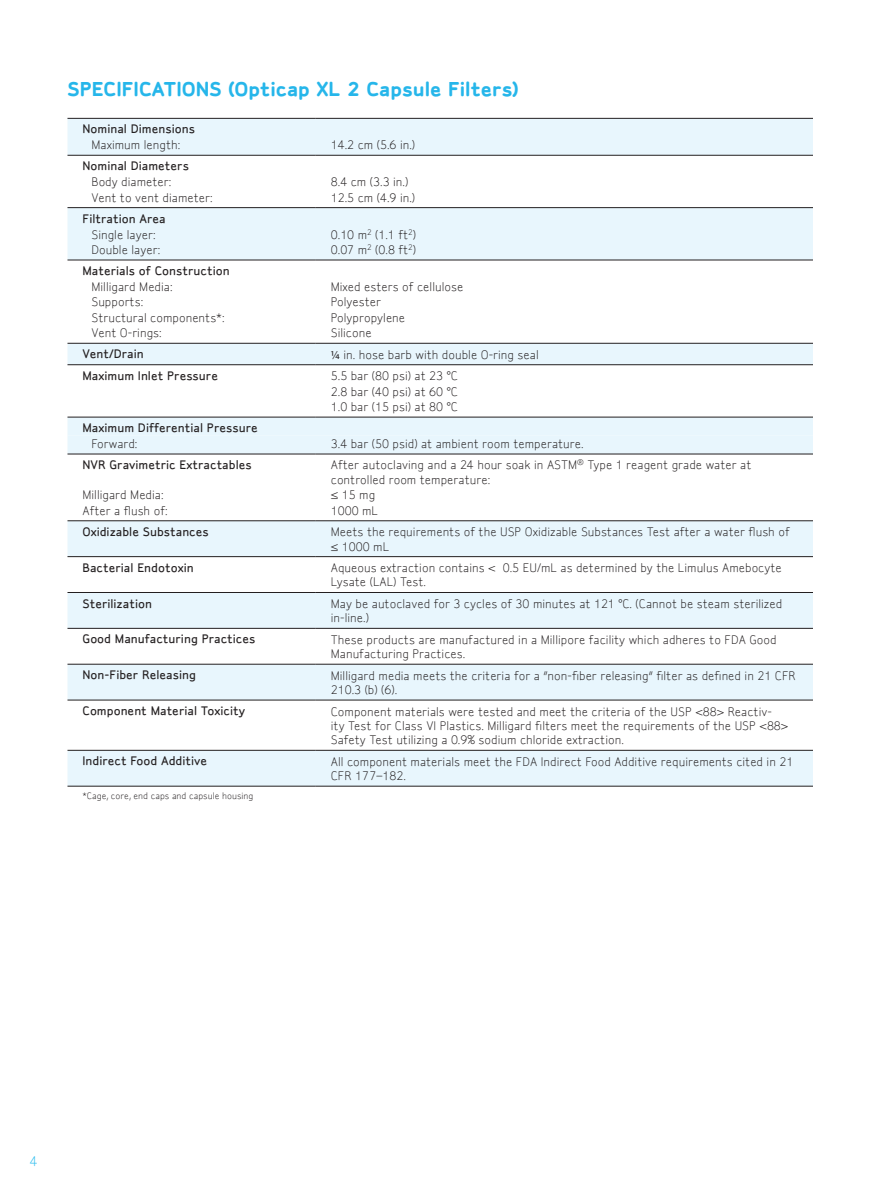
<style>
.page{position:relative;width:891px;height:1188px;background:#fff}
.page>*{position:absolute;margin:0;border:0;box-sizing:border-box;transform-origin:0 0}
.ParagraphHeader1-Dar{font:700 19.5px "Millipore Sylvia XO";color:#26b6ea}
.t1{font:13.5px "Millipore Sylvia XO";color:#2ebdee}
.Table_text_bold{font:12px/14.4px "Millipore Sylvia XO";color:#231f20}
.Table_text_bold-2{font:500 12px "Millipore Sylvia XO";color:#231f20}
.Table_text{font:12px "Millipore Sylvia XO";color:#231f20}
.Table_text_indented{font:12px "Millipore Sylvia XO";color:#231f20}
.Table_text_bold-3{font:9px "Millipore Sylvia XO";color:#231f20}
.s1{font-family:"Myriad Pro"}
</style>
<div class="page">
<div style="left:68px;top:119px;width:745px;height:36px;background:#e8f6fd"></div>
<svg style="left:68px;top:208px;width:745px;height:578px"></svg>
<hr style="left:68px;top:118px;width:248px;height:1px;background:#231f20">
<hr style="left:316px;top:118px;width:497px;height:1px;background:#231f20">
<hr style="left:68px;top:155px;width:248px;height:1px;background:#231f20">
<hr style="left:316px;top:155px;width:497px;height:1px;background:#231f20">
<hr style="left:68px;top:343px;width:248px;height:1px;background:#231f20">
<hr style="left:316px;top:343px;width:497px;height:1px;background:#231f20">
<hr style="left:68px;top:364px;width:248px;height:1px;background:#231f20">
<hr style="left:316px;top:364px;width:497px;height:1px;background:#231f20">
<hr style="left:68px;top:417px;width:248px;height:1px;background:#231f20">
<hr style="left:316px;top:417px;width:497px;height:1px;background:#231f20">
<hr style="left:68px;top:260px;width:248px;height:1px;background:#231f20">
<hr style="left:316px;top:260px;width:497px;height:1px;background:#231f20">
<hr style="left:68px;top:207px;width:248px;height:1px;background:#231f20">
<hr style="left:316px;top:207px;width:497px;height:1px;background:#231f20">
<hr style="left:68px;top:454px;width:248px;height:1px;background:#231f20">
<hr style="left:316px;top:454px;width:497px;height:1px;background:#231f20">
<hr style="left:68px;top:521px;width:248px;height:1px;background:#231f20">
<hr style="left:316px;top:521px;width:497px;height:1px;background:#231f20">
<hr style="left:68px;top:556px;width:248px;height:1px;background:#231f20">
<hr style="left:316px;top:556px;width:497px;height:1px;background:#231f20">
<hr style="left:68px;top:592px;width:248px;height:1px;background:#231f20">
<hr style="left:316px;top:592px;width:497px;height:1px;background:#231f20">
<hr style="left:68px;top:628px;width:248px;height:1px;background:#231f20">
<hr style="left:316px;top:628px;width:497px;height:1px;background:#231f20">
<hr style="left:68px;top:664px;width:248px;height:1px;background:#231f20">
<hr style="left:316px;top:664px;width:497px;height:1px;background:#231f20">
<hr style="left:68px;top:700px;width:248px;height:1px;background:#231f20">
<hr style="left:316px;top:700px;width:497px;height:1px;background:#231f20">
<hr style="left:68px;top:750px;width:248px;height:1px;background:#231f20">
<hr style="left:316px;top:750px;width:497px;height:1px;background:#231f20">
<hr style="left:68px;top:786px;width:248px;height:1px;background:#231f20">
<hr style="left:316px;top:786px;width:497px;height:1px;background:#231f20">
<p class="ParagraphHeader1-Dar" style="left:68px;top:77px;width:453px">Specifications (Opticap XL 2 Capsule Filters)</p>
<p class="Table_text_bold-2" style="left:82px;top:122px;width:114px">Nominal Dimensions</p>
<p class="Table_text_indented" style="left:92px;top:138px;width:90px">Maximum length:</p>
<p class="Table_text" style="left:331px;top:138px;width:86px">14.2 cm (5.6 in.)</p>
<p class="Table_text_bold-2" style="left:82px;top:159px;width:108px">Nominal Diameters</p>
<p class="Table_text_indented" style="left:92px;top:175px;width:81px">Body diameter:</p>
<p class="Table_text" style="left:331px;top:175px;width:79px">8.4 cm (3.3 in.)</p>
<p class="Table_text_indented" style="left:92px;top:191px;width:123px">Vent to vent diameter:</p>
<p class="Table_text" style="left:331px;top:191px;width:86px">12.5 cm (4.9 in.)</p>
<p class="Table_text_bold-2" style="left:82px;top:211px;width:85px">Filtration Area</p>
<p class="Table_text_indented" style="left:92px;top:227px;width:66px">Single layer:</p>
<p class="Table_text" style="left:331px;top:227px;width:87px">0.10 m<sup>2</sup> (1.1 ft<sup>2</sup>)</p>
<p class="Table_text_indented" style="left:92px;top:243px;width:70px">Double layer:</p>
<p class="Table_text" style="left:331px;top:243px;width:87px">0.07 m<sup>2</sup> (0.8 ft<sup>2</sup>)</p>
<p class="Table_text_bold-2" style="left:82px;top:264px;width:149px">Materials of Construction</p>
<p class="Table_text_indented" style="left:92px;top:280px;width:83px">Milligard Media:</p>
<p class="Table_text" style="left:331px;top:280px;width:134px">Mixed esters of cellulose</p>
<p class="Table_text_indented" style="left:92px;top:295px;width:53px">Supports:</p>
<p class="Table_text" style="left:331px;top:295px;width:52px">Polyester</p>
<p class="Table_text_indented" style="left:92px;top:311px;width:135px">Structural components*:</p>
<p class="Table_text" style="left:331px;top:311px;width:76px">Polypropylene</p>
<p class="Table_text_indented" style="left:92px;top:326px;width:72px">Vent O-rings:</p>
<p class="Table_text" style="left:331px;top:326px;width:42px">Silicone</p>
<p class="Table_text_bold-2" style="left:82px;top:347px;width:63px">Vent/Drain</p>
<p class="Table_text" style="left:331px;top:348px;width:209px"><span class="s1">1/4</span> in. hose barb with double O-ring seal</p>
<p class="Table_text_bold-2" style="left:82px;top:369px;width:137px">Maximum Inlet Pressure</p>
<p class="Table_text" style="left:331px;top:369px;width:129px">5.5 bar (80 psi) at 23 °C</p>
<p class="Table_text" style="left:331px;top:385px;width:129px">2.8 bar (40 psi) at 60 °C</p>
<p class="Table_text" style="left:331px;top:400px;width:129px">1.0 bar (15 psi) at 80 °C</p>
<p class="Table_text_bold-2" style="left:82px;top:421px;width:177px">Maximum Differential Pressure</p>
<p class="Table_text_indented" style="left:92px;top:437px;width:48px">Forward:</p>
<p class="Table_text" style="left:331px;top:437px;width:254px">3.4 bar (50 psid) at ambient room temperature.</p>
<p class="Table_text_bold-2" style="left:82px;top:458px;width:171px">NVR Gravimetric Extractables</p>
<p class="Table_text_bold" style="left:331px;top:458px;width:422px">After autoclaving and a 24 hour soak in ASTM<sup>®</sup> Type 1 reagent grade water at controlled room temperature:</p>
<p class="Table_text_bold" style="left:82px;top:488px;width:83px">Milligard Media:</p>
<p class="Table_text_bold" style="left:331px;top:488px;width:46px">≤ 15 mg</p>
<p class="Table_text_bold" style="left:82px;top:503px;width:87px">After a flush of:</p>
<p class="Table_text_bold" style="left:331px;top:503px;width:49px">1000 mL</p>
<p class="Table_text_bold-2" style="left:82px;top:525px;width:128px">Oxidizable Substances</p>
<p class="Table_text_bold" style="left:331px;top:525px;width:460px">Meets the requirements of the USP Oxidizable Substances Test after a water flush of ≤ 1000 mL</p>
<p class="Table_text_bold-2" style="left:82px;top:560px;width:113px">Bacterial Endotoxin</p>
<p class="Table_text_bold" style="left:331px;top:561px;width:453px">Aqueous extraction contains &lt; 0.5 EU/mL as determined by the Limulus Amebocyte<br>Lysate (LAL) Test.</p>
<p class="Table_text_bold-2" style="left:82px;top:596px;width:71px">Sterilization</p>
<p class="Table_text_bold" style="left:331px;top:596px;width:453px">May be autoclaved for 3 cycles of 30 minutes at 121 °C. (Cannot be steam sterilized in-line.)</p>
<p class="Table_text_bold-2" style="left:82px;top:632px;width:174px">Good Manufacturing Practices</p>
<p class="Table_text_bold" style="left:331px;top:632px;width:447px">These products are manufactured in a Millipore facility which adheres to FDA Good<br>Manufacturing Practices.</p>
<p class="Table_text_bold-2" style="left:82px;top:668px;width:115px">Non-Fiber Releasing</p>
<p class="Table_text_bold" style="left:331px;top:668px;width:466px">Milligard media meets the criteria for a “non-fiber releasing” filter as defined in 21 CFR<br>210.3 (b) (6).</p>
<p class="Table_text_bold-2" style="left:82px;top:704px;width:164px">Component Material Toxicity</p>
<p class="Table_text_bold" style="left:331px;top:704px;width:459px">Component materials were tested and meet the criteria of the USP &lt;88&gt; Reactiv&shy;ity Test for Class VI Plastics. Milligard filters meet the requirements of the USP &lt;88&gt;<br>Safety Test utilizing a 0.9% sodium chloride extraction.</p>
<p class="Table_text_bold-2" style="left:82px;top:754px;width:126px">Indirect Food Additive</p>
<p class="Table_text_bold" style="left:331px;top:754px;width:464px">All component materials meet the FDA Indirect Food Additive requirements cited in 21<br>CFR 177–182.</p>
<p class="Table_text_bold-3" style="left:82px;top:791px;width:172px">*Cage, core, end caps and capsule housing</p>
<p class="t1" style="left:30px;top:1154px;width:9px">4</p>
</div>
